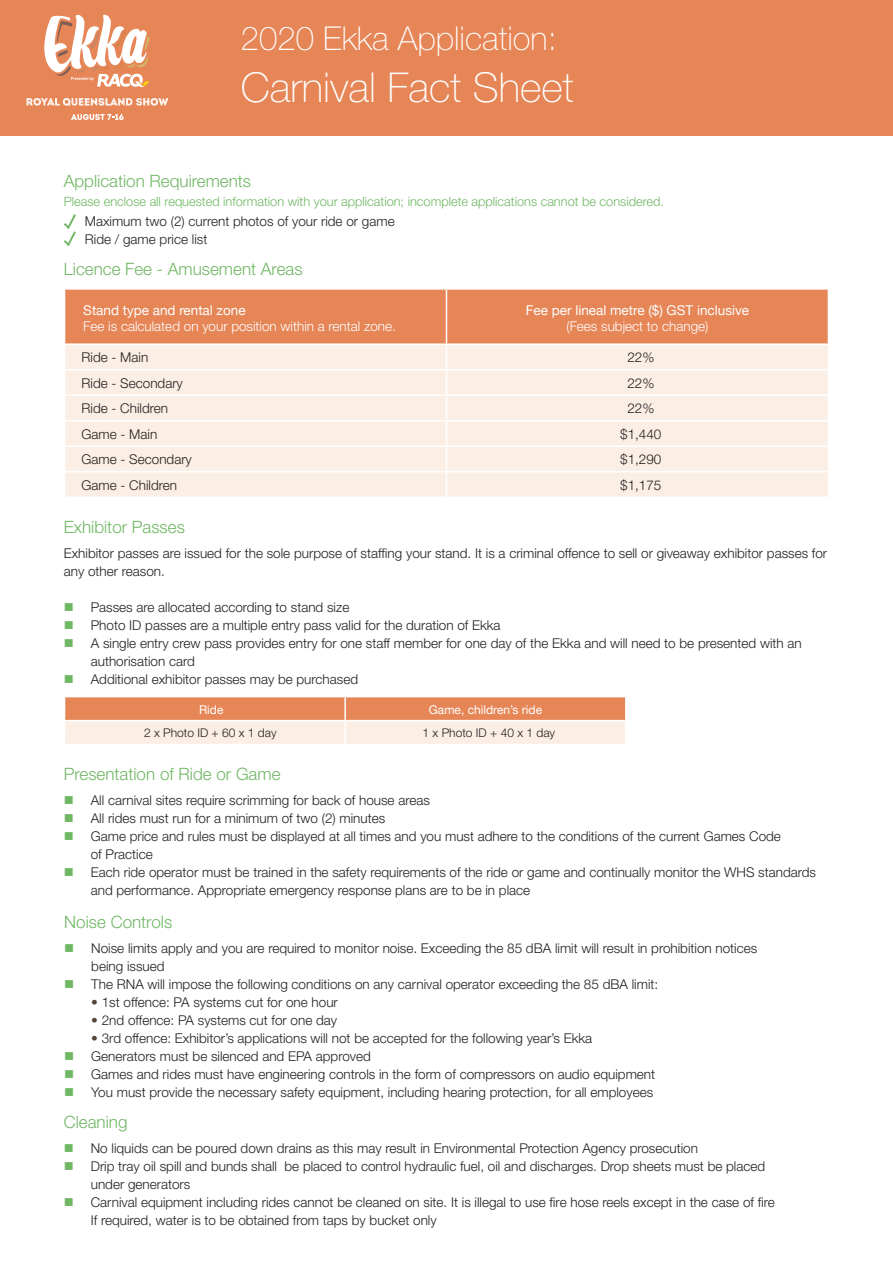
<style>
.page{position:relative;width:893px;height:1263px;background:#fff}
.page>*{position:absolute;margin:0;border:0;box-sizing:border-box;transform-origin:0 0}
.t1{font:100 41.25px "Helvetica Neue";color:#fff}
.t2{font:100 33px "Helvetica Neue";color:#fff}
.t3{font:300 17.1px "Helvetica Neue";color:#70b764}
.t4{font:300 13.5px/18px "Helvetica Neue";color:#231f20}
.t5{font:300 13.5px "Helvetica Neue";color:#fff}
.t6{font:13.5px "Helvetica Neue";color:#fff}
.t7{font:300 12.75px "Helvetica Neue";color:#70b764}
.t8{font:300 12px "Helvetica Neue";color:#231f20}
.t9{font:12px "Helvetica Neue";color:#fff}
.s1{color:#70b764}
.s2{color:#564239}
</style>
<div class="page">
<div style="left:0;top:0;width:893px;height:136px;background:#e68556"></div>
<svg style="left:64px;top:289px;width:765px;height:207px;background:#f5d3c0"></svg>
<svg style="left:64px;top:697px;width:562px;height:47px;background:#f0bca0"></svg>
<hr style="left:345px;top:720px;width:282px;height:1px;background:#fff">
<hr style="left:344px;top:721px;width:2px;height:23px;background:#fff">
<hr style="left:625px;top:721px;width:2px;height:23px;background:#fff">
<svg style="left:64px;top:214px;width:12px;height:33px"></svg>
<svg style="left:44px;top:15px;width:106px;height:72px"></svg>
<svg style="left:27px;top:98px;width:141px;height:8px"></svg>
<svg style="left:71px;top:114px;width:53px;height:6px"></svg>
<p class="t2" style="left:241px;top:20px;width:318px">2020 Ekka Application:</p>
<p class="t1" style="left:241px;top:65px;width:334px">Carnival Fact Sheet</p>
<p class="t3" style="left:64px;top:170px;width:189px">Application Requirements</p>
<p class="t7" style="left:64px;top:194px;width:602px">Please enclose all requested information with your application; incomplete applications cannot be considered.</p>
<p class="t4" style="left:85px;top:212px;width:311px">Maximum two (2) current photos of your ride or game</p>
<p class="t4" style="left:85px;top:230px;width:124px">Ride / game price list</p>
<p class="t3" style="left:64px;top:259px;width:240px">Licence Fee - Amusement Areas</p>
<p class="t6" style="left:83px;top:300px;width:164px">Stand type and rental zone</p>
<p class="t5" style="left:83px;top:318px;width:314px">Fee is calculated on your position within a rental zone.</p>
<p class="t6" style="left:526px;top:300px;width:225px">Fee per lineal metre ($) GST inclusive</p>
<p class="t5" style="left:566px;top:318px;width:144px">(Fees subject to change)</p>
<p class="t4" style="left:82px;top:348px;width:68px">Ride - Main</p>
<p class="t4" style="left:627px;top:348px;width:29px">22%</p>
<p class="t4" style="left:82px;top:374px;width:103px">Ride - Secondary</p>
<p class="t4" style="left:627px;top:374px;width:29px">22%</p>
<p class="t4" style="left:82px;top:399px;width:88px">Ride - Children</p>
<p class="t4" style="left:627px;top:399px;width:29px">22%</p>
<p class="t4" style="left:82px;top:425px;width:77px">Game - Main</p>
<p class="t4" style="left:620px;top:425px;width:43px">$1,440</p>
<p class="t4" style="left:82px;top:450px;width:112px">Game - Secondary</p>
<p class="t4" style="left:620px;top:450px;width:43px">$1,290</p>
<p class="t4" style="left:82px;top:476px;width:97px">Game - Children</p>
<p class="t4" style="left:620px;top:476px;width:43px">$1,175</p>
<p class="t3" style="left:64px;top:517px;width:123px">Exhibitor Passes</p>
<p class="t4" style="left:64px;top:544px;width:765px">Exhibitor passes are issued for the sole purpose of staffing your stand. It is a criminal offence to sell or giveaway exhibitor passes for any other reason.</p>
<p class="t4" style="left:64px;top:598px;width:287px"><span class="s1">■</span> Passes are allocated according to stand size</p>
<p class="t4" style="left:64px;top:616px;width:438px"><span class="s1">■</span> Photo ID passes are a multiple entry pass valid for the duration of Ekka</p>
<p class="t4" style="left:91px;top:634px;width:712px;text-indent:-27px"><span class="s1">■</span> A single entry crew pass provides entry for one staff member for one day of the Ekka and will need to be presented with an authorisation card</p>
<p class="t4" style="left:64px;top:670px;width:296px"><span class="s1">■</span> Additional exhibitor passes may be purchased</p>
<p class="t9" style="left:199px;top:701px;width:26px">Ride</p>
<p class="t9" style="left:429px;top:701px;width:115px">Game, children’s ride</p>
<p class="t8" style="left:144px;top:726px;width:134px">2 x Photo ID + 60 x 1 day</p>
<p class="t8" style="left:423px;top:726px;width:134px">1 x Photo ID + 40 x 1 day</p>
<p class="t3" style="left:64px;top:763px;width:218px">Presentation of Ride or Game</p>
<p class="t4" style="left:64px;top:790px;width:368px"><span class="s1">■</span> All carnival sites require scrimming for back of house areas</p>
<p class="t4" style="left:64px;top:808px;width:323px"><span class="s1">■</span> All rides must run for a minimum of two (2) minutes</p>
<p class="t4" style="left:91px;top:826px;width:692px;text-indent:-27px"><span class="s1">■</span> Game price and rules must be displayed at all times and you must adhere to the conditions of the current Games Code of Practice</p>
<p class="t4" style="left:91px;top:862px;width:727px;text-indent:-27px"><span class="s1">■</span> Each ride operator must be trained in the safety requirements of the ride or game and continually monitor the WHS standards and performance. Appropriate emergency response plans are to be in place</p>
<p class="t3" style="left:64px;top:912px;width:109px">Noise Controls</p>
<p class="t4" style="left:91px;top:939px;width:667px;text-indent:-27px"><span class="s1">■</span> Noise limits apply and you are required to monitor noise. Exceeding the 85 dBA limit will result in prohibition notices being issued</p>
<p class="t4" style="left:64px;top:975px;width:595px"><span class="s1">■</span> The RNA will impose the following conditions on any carnival operator exceeding the 85 dBA limit:</p>
<p class="t4" style="left:91px;top:993px;width:248px"><span class="s2">•</span> 1st offence: PA systems cut for one hour</p>
<p class="t4" style="left:91px;top:1011px;width:247px"><span class="s2">•</span> 2nd offence: PA systems cut for one day</p>
<p class="t4" style="left:91px;top:1029px;width:502px"><span class="s2">•</span> 3rd offence: Exhibitor’s applications will not be accepted for the following year’s Ekka</p>
<p class="t4" style="left:64px;top:1047px;width:308px"><span class="s1">■</span> Generators must be silenced and EPA approved</p>
<p class="t4" style="left:64px;top:1065px;width:592px"><span class="s1">■</span> Games and rides must have engineering controls in the form of compressors on audio equipment</p>
<p class="t4" style="left:64px;top:1083px;width:590px"><span class="s1">■</span> You must provide the necessary safety equipment, including hearing protection, for all employees</p>
<p class="t3" style="left:64px;top:1112px;width:65px">Cleaning</p>
<p class="t4" style="left:64px;top:1139px;width:636px"><span class="s1">■</span> No liquids can be poured down drains as this may result in Environmental Protection Agency prosecution</p>
<p class="t4" style="left:64px;top:1157px;width:703px"><span class="s1">■</span> Drip tray oil spill and bunds shall be placed to control hydraulic fuel, oil and discharges. Drop sheets must be placed</p>
<p class="t4" style="left:91px;top:1175px;width:101px">under generators</p>
<p class="t4" style="left:91px;top:1193px;width:685px;text-indent:-27px"><span class="s1">■</span> Carnival equipment including rides cannot be cleaned on site. It is illegal to use fire hose reels except in the case of fire<br>If required, water is to be obtained from taps by bucket only</p>
</div>
